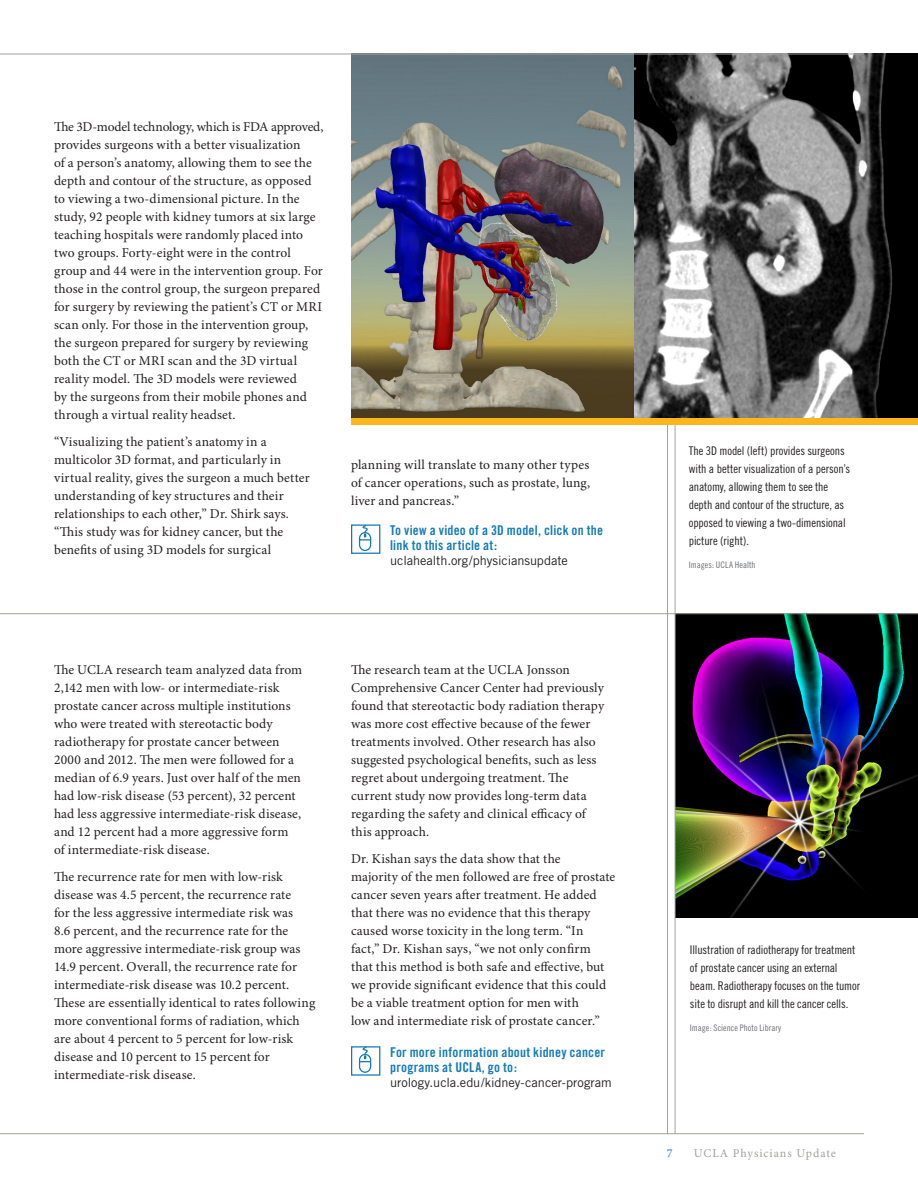
<style>
.page{position:relative;width:918px;height:1188px;background:#fff}
.page>*{position:absolute;margin:0;border:0;box-sizing:border-box;transform-origin:0 0}
.t1{font:13.5px/18px "Minion Pro";letter-spacing:-.005em;color:#231f20}
.t2{font:13.5px/15px "Trade Gothic Bold Cond Twenty";letter-spacing:.015em;color:#157bb7}
.t3{font:12.75px "Trade Gothic";letter-spacing:-.005em;color:#231f20}
.t4{font:12px/18px "Trade Gothic Cond Eighteen";letter-spacing:-.01em;color:#231f20}
.t5{font:12px "Minion Pro";letter-spacing:.08em;color:#a2a19e}
.t6{font:12px "Minion Pro";color:#157bb7}
.t7{font:9px "Trade Gothic Cond Eighteen";letter-spacing:.005em;color:#6c6d70}
</style>
<div class="page">
<img style="left:676px;top:614px;width:242px;height:303px">
<hr style="left:0;top:1133px;width:864px;height:1px;background:#a2a19e">
<svg style="left:634px;top:54px;width:282px;height:365px;background:#5c5c5c"></svg>
<div style="left:351px;top:1046px;width:29px;height:30px;border:1px solid #157bb7"></div>
<svg style="left:358px;top:1046px;width:14px;height:27px"></svg>
<div style="left:351px;top:524px;width:29px;height:30px;border:1px solid #157bb7"></div>
<svg style="left:358px;top:524px;width:14px;height:27px"></svg>
<hr style="left:675px;top:425px;width:1px;height:709px;background:#a2a19e">
<hr style="left:667px;top:425px;width:1px;height:709px;background:#a2a19e">
<img style="left:351px;top:55px;width:283px;height:364px">
<div style="left:351px;top:419px;width:567px;height:6px;background:#fcb61c"></div>
<hr style="left:0;top:54px;width:864px;height:1px;background:#a2a19e">
<hr style="left:0;top:613px;width:918px;height:1px;background:#a2a19e">
<p class="t1" style="left:54px;top:119px;width:271px">The 3D-model technology, which is FDA approved, provides surgeons with a better visualization<br>of a person’s anatomy, allowing them to see the depth and contour of the structure, as opposed to viewing a two-dimensional picture. In the study, 92 people with kidney tumors at six large teaching hospitals were randomly placed into two groups. Forty-eight were in the control group and 44 were in the intervention group. For those in the control group, the surgeon prepared for surgery by reviewing the patient’s CT or MRI scan only. For those in the intervention group, the surgeon prepared for surgery by reviewing both the CT or MRI scan and the 3D virtual reality model. The 3D models were reviewed<br>by the surgeons from their mobile phones and through a virtual reality headset.</p>
<p class="t1" style="left:54px;top:434px;width:257px">“Visualizing the patient’s anatomy in a multicolor 3D format, and particularly in virtual reality, gives the surgeon a much better understanding of key structures and their relationships to each other,” Dr. Shirk says. “This study was for kidney cancer, but the benefits of using 3D models for surgical</p>
<p class="t1" style="left:351px;top:456px;width:241px;text-align:justify">planning will translate to many other types of cancer operations, such as prostate, lung, liver and pancreas.”</p>
<p class="t2" style="left:390px;top:522px;width:214px">To view a video of a 3D model, click on the link to this article at:</p>
<p class="t3" style="left:390px;top:553px;width:179px">uclahealth.org/physiciansupdate</p>
<p class="t1" style="left:54px;top:661px;width:250px">The UCLA research team analyzed data from 2,142 men with low- or intermediate-risk prostate cancer across multiple institutions who were treated with stereotactic body radiotherapy for prostate cancer between 2000 and 2012. The men were followed for a median of 6.9 years. Just over half of the men had low-risk disease (53 percent), 32 percent had less aggressive intermediate-risk disease, and 12 percent had a more aggressive form of intermediate-risk disease.</p>
<p class="t1" style="left:54px;top:868px;width:263px">The recurrence rate for men with low-risk disease was 4.5 percent, the recurrence rate<br>for the less aggressive intermediate risk was<br>8.6 percent, and the recurrence rate for the more aggressive intermediate-risk group was 14.9 percent. Overall, the recurrence rate for intermediate-risk disease was 10.2 percent.<br>These are essentially identical to rates following more conventional forms of radiation, which are about 4 percent to 5 percent for low-risk disease and 10 percent to 15 percent for intermediate-risk disease.</p>
<p class="t1" style="left:351px;top:661px;width:255px">The research team at the UCLA Jonsson Comprehensive Cancer Center had previously found that stereotactic body radiation therapy was more cost effective because of the fewer treatments involved. Other research has also suggested psychological benefits, such as less regret about undergoing treatment. The current study now provides long-term data regarding the safety and clinical efficacy of this approach.</p>
<p class="t1" style="left:351px;top:850px;width:266px">Dr. Kishan says the data show that the<br>majority of the men followed are free of prostate cancer seven years after treatment. He added that there was no evidence that this therapy caused worse toxicity in the long term. “In<br>fact,” Dr. Kishan says, “we not only confirm that this method is both safe and effective, but we provide significant evidence that this could be a viable treatment option for men with<br>low and intermediate risk of prostate cancer.”</p>
<p class="t2" style="left:390px;top:1044px;width:216px">For more information about kidney cancer programs at UCLA, go to:</p>
<p class="t3" style="left:390px;top:1074px;width:223px">urology.ucla.edu/kidney-cancer-program</p>
<p class="t4" style="left:689px;top:441px;width:163px">The 3D model (left) provides surgeons with a better visualization of a person’s anatomy, allowing them to see the depth and contour of the structure, as opposed to viewing a two-dimensional picture (right).</p>
<p class="t7" style="left:689px;top:559px;width:68px">Images: UCLA Health</p>
<p class="t4" style="left:690px;top:940px;width:172px">Illustration of radiotherapy for treatment of prostate cancer using an external beam. Radiotherapy focuses on the tumor site to disrupt and kill the cancer cells.</p>
<p class="t7" style="left:690px;top:1022px;width:93px">Image: Science Photo Library</p>
<p class="t6" style="left:667px;top:1146px;width:7px">7</p>
<p class="t5" style="left:694px;top:1146px;width:144px">UCLA Physicians Update</p>
</div>
